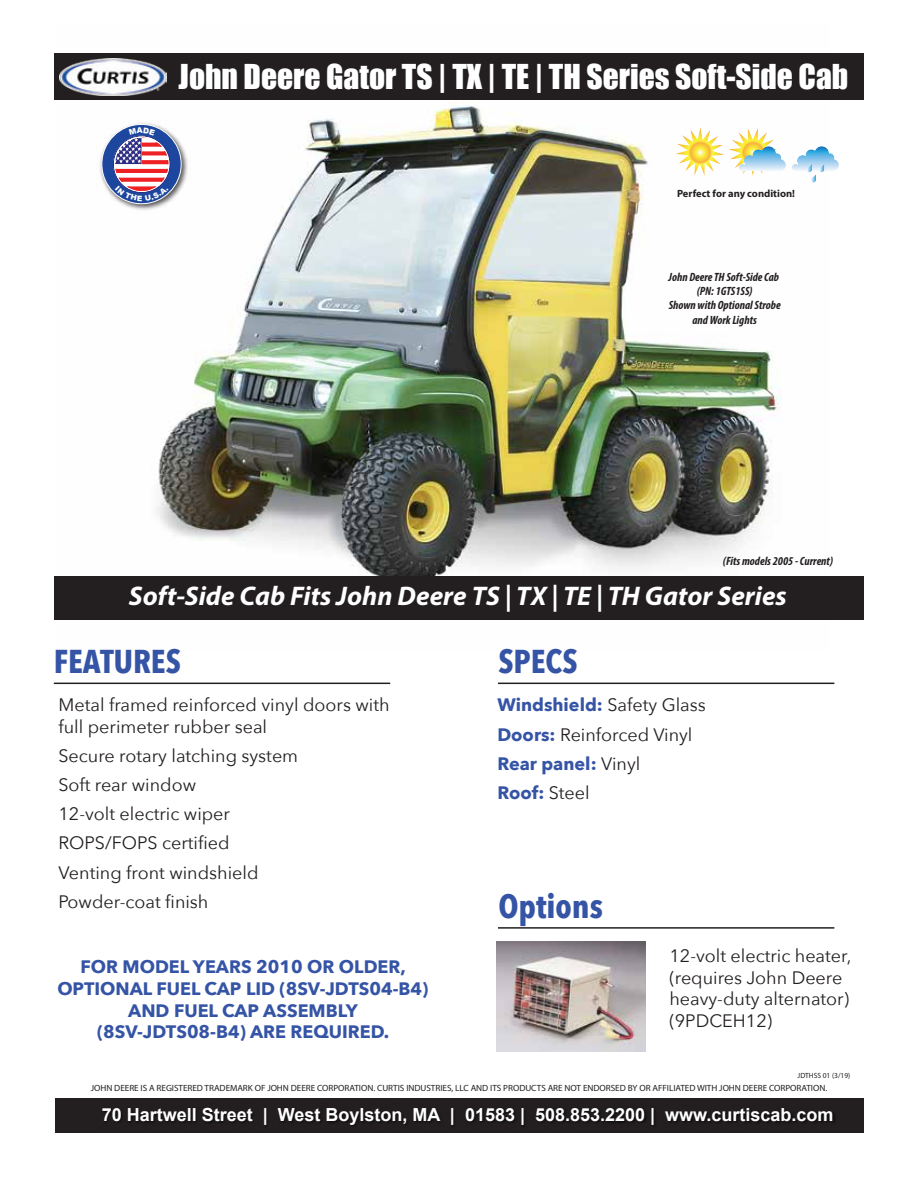
<style>
.page{position:relative;width:918px;height:1188px;background:#fff}
.page>*{position:absolute;margin:0;border:0;box-sizing:border-box;transform-origin:0 0}
.t1{font:700 33px "Avenir Next Condensed";color:#3554a5}
.t2{font:31.5px "Impact";color:#fff}
.t3{font:italic 700 27px "Myriad Pro";color:#fff}
.t4{font:18px/29.1px "Avenir Next";color:#231f20}
.t5{font:700 18px/21.6px "Avenir Next";color:#3554a5;text-align:center}
.t6{font:700 18px "Arial";color:#fff}
.t7{font:italic 700 condensed 12px/14.4px "Myriad Pro";color:#231f20;text-align:center}
.t8{font:700 10.5px "Myriad Pro";color:#231f20}
.t9{font:9px "Myriad Pro";letter-spacing:-.005em;color:#231f20}
.t10{font:7.5px "Myriad Pro";color:#231f20}
.s1{font-weight:700;color:#3554a5}
</style>
<div class="page">
<img style="left:56px;top:53px;width:772px;height:524px">
<div style="left:55px;top:1098px;width:808px;height:35px;background:#231f20"></div>
<div style="left:54px;top:577px;width:810px;height:43px;background:#231f20"></div>
<div style="left:54px;top:54px;width:810px;height:46px;background:#231f20"></div>
<svg style="left:675px;top:127px;width:111px;height:50px"></svg>
<svg style="left:792px;top:146px;width:47px;height:37px"></svg>
<img style="left:59px;top:59px;width:108px;height:36px">
<hr style="left:54px;top:683px;width:336px;height:1px;background:#231f20">
<hr style="left:498px;top:683px;width:336px;height:1px;background:#231f20">
<hr style="left:498px;top:927px;width:336px;height:2px;background:#231f20">
<img style="left:97px;top:120px;width:93px;height:93px">
<div style="left:102px;top:124px;width:79px;height:80px;background:#1d479e;border-radius:50%"></div>
<div style="left:101px;top:124px;width:81px;height:80px;border:1px solid #fff;border-radius:50%"></div>
<img style="left:497px;top:941px;width:148px;height:110px">
<svg style="left:113px;top:127px;width:58px;height:74px"></svg>
<h2 class="t2" style="left:179px;top:63px;width:671px">John Deere Gator TS | TX | TE | TH Series Soft-Side Cab</h2>
<p class="t8" style="left:677px;top:190px;width:120px">Perfect for any condition!</p>
<p class="t7" style="left:669px;top:270px;width:114px">John Deere TH Soft-Side Cab (PN: 1GTS1SS)<br>Shown with Optional Strobe and Work Lights</p>
<p class="t7" style="left:723px;top:555px;width:112px">(Fits models 2005 - Current)</p>
<h3 class="t3" style="left:129px;top:585px;width:660px">Soft-Side Cab Fits John Deere TS | TX | TE | TH Gator Series</h3>
<h1 class="t1" style="left:54px;top:648px;width:129px">FEATURES</h1>
<h1 class="t1" style="left:498px;top:648px;width:81px">SPECS</h1>
<p class="t4" style="left:58px;top:696px;width:333px;line-height:21.6px">Metal framed reinforced vinyl doors with full perimeter rubber seal</p>
<p class="t4" style="left:58px;top:743px;width:241px">Secure rotary latching system<br>Soft rear window<br>12-volt electric wiper<br>ROPS/FOPS certified<br>Venting front windshield<br>Powder-coat finish</p>
<p class="t4" style="left:497px;top:692px;width:210px"><span class="s1">Windshield:</span> Safety Glass<br><span class="s1">Doors:</span> Reinforced Vinyl<br><span class="s1">Rear panel:</span> Vinyl<br><span class="s1">Roof:</span> Steel</p>
<h1 class="t1" style="left:498px;top:893px;width:106px">Options</h1>
<p class="t5" style="left:57px;top:958px;width:373px">FOR MODEL YEARS 2010 OR OLDER,<br>OPTIONAL FUEL CAP LID (8SV-JDTS04-B4)<br>AND FUEL CAP ASSEMBLY (8SV-JDTS08-B4) ARE REQUIRED.</p>
<p class="t4" style="left:669px;top:947px;width:183px;line-height:21.6px">12-volt electric heater, (requires John Deere heavy-duty alternator) (9PDCEH12)</p>
<p class="t10" style="left:798px;top:1072px;width:54px">JDTHSS 01 (3/19)</p>
<p class="t9" style="left:91px;top:1085px;width:738px">JOHN DEERE IS A REGISTERED TRADEMARK OF JOHN DEERE CORPORATION. CURTIS INDUSTRIES, LLC AND ITS PRODUCTS ARE NOT ENDORSED BY OR AFFILIATED WITH JOHN DEERE CORPORATION.</p>
<p class="t6" style="left:102px;top:1108px;width:733px">70 Hartwell Street | West Boylston, MA | 01583 | 508.853.2200 | www.curtiscab.com</p>
</div>
